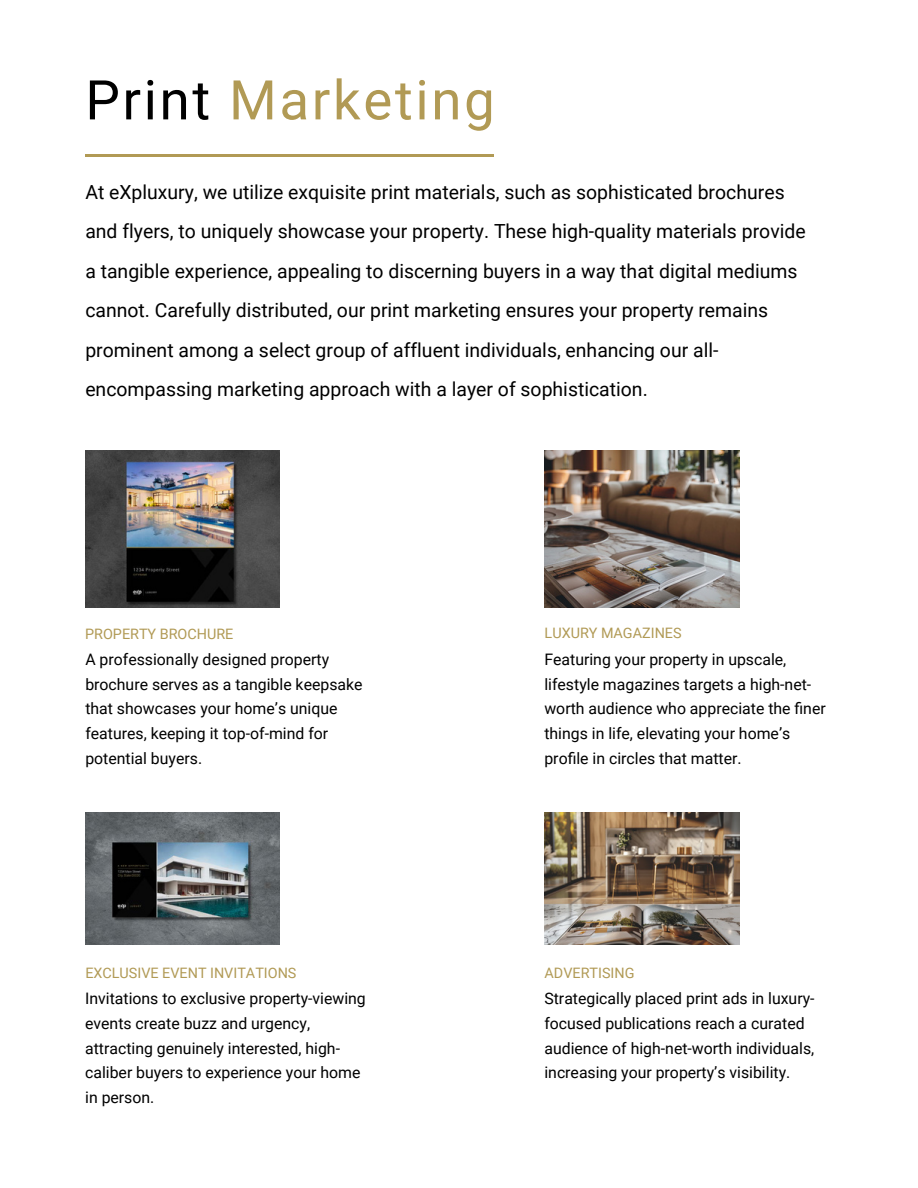
<style>
.page{position:relative;width:918px;height:1188px;background:#fff}
.page>*{position:absolute;margin:0;border:0;box-sizing:border-box;transform-origin:0 0}
.t1{font:54.75px "Roboto";letter-spacing:.05em;color:#b19a55}
.t2{font:19.5px/39.3px "Roboto";color:#000}
.t3{font:15.9px/24.8px "Roboto";color:#000}
.t4{font:14.4px "Roboto";color:#b19a55}
.s1{color:#000}
</style>
<div class="page">
<hr style="left:85px;top:154px;width:408px;height:3px;background:#b19a55">
<img style="left:85px;top:451px;width:195px;height:156px">
<img style="left:544px;top:451px;width:195px;height:156px">
<img style="left:85px;top:813px;width:195px;height:132px">
<img style="left:544px;top:813px;width:195px;height:132px">
<h1 class="t1" style="left:85px;top:69px;width:411px"><span class="s1">Print</span> Marketing</h1>
<h2 class="t2" style="left:85px;top:173px;width:722px">At eXpluxury, we utilize exquisite print materials, such as sophisticated brochures and flyers, to uniquely showcase your property. These high-quality materials provide a tangible experience, appealing to discerning buyers in a way that digital mediums cannot. Carefully distributed, our print marketing ensures your property remains prominent among a select group of affluent individuals, enhancing our all&shy;encompassing marketing approach with a layer of sophistication.</h2>
<h3 class="t4" style="left:85px;top:626px;width:150px">PROPERTY BROCHURE</h3>
<h3 class="t4" style="left:545px;top:624px;width:139px">LUXURY MAGAZINES</h3>
<p class="t3" style="left:85px;top:647px;width:279px">A professionally designed property brochure serves as a tangible keepsake that showcases your home’s unique features, keeping it top-of-mind for potential buyers.</p>
<h3 class="t3" style="left:544px;top:647px;width:283px">Featuring your property in upscale, lifestyle magazines targets a high-net&shy;worth audience who appreciate the finer things in life, elevating your home’s profile in circles that matter.</h3>
<p class="t4" style="left:85px;top:965px;width:213px">EXCLUSIVE EVENT INVITATIONS</p>
<p class="t4" style="left:545px;top:965px;width:91px">ADVERTISING</p>
<p class="t3" style="left:85px;top:986px;width:282px">Invitations to exclusive property-viewing events create buzz and urgency, attracting genuinely interested, high&shy;caliber buyers to experience your home in person.</p>
<p class="t3" style="left:544px;top:986px;width:272px">Strategically placed print ads in luxury&shy;focused publications reach a curated audience of high-net-worth individuals, increasing your property’s visibility.</p>
</div>
